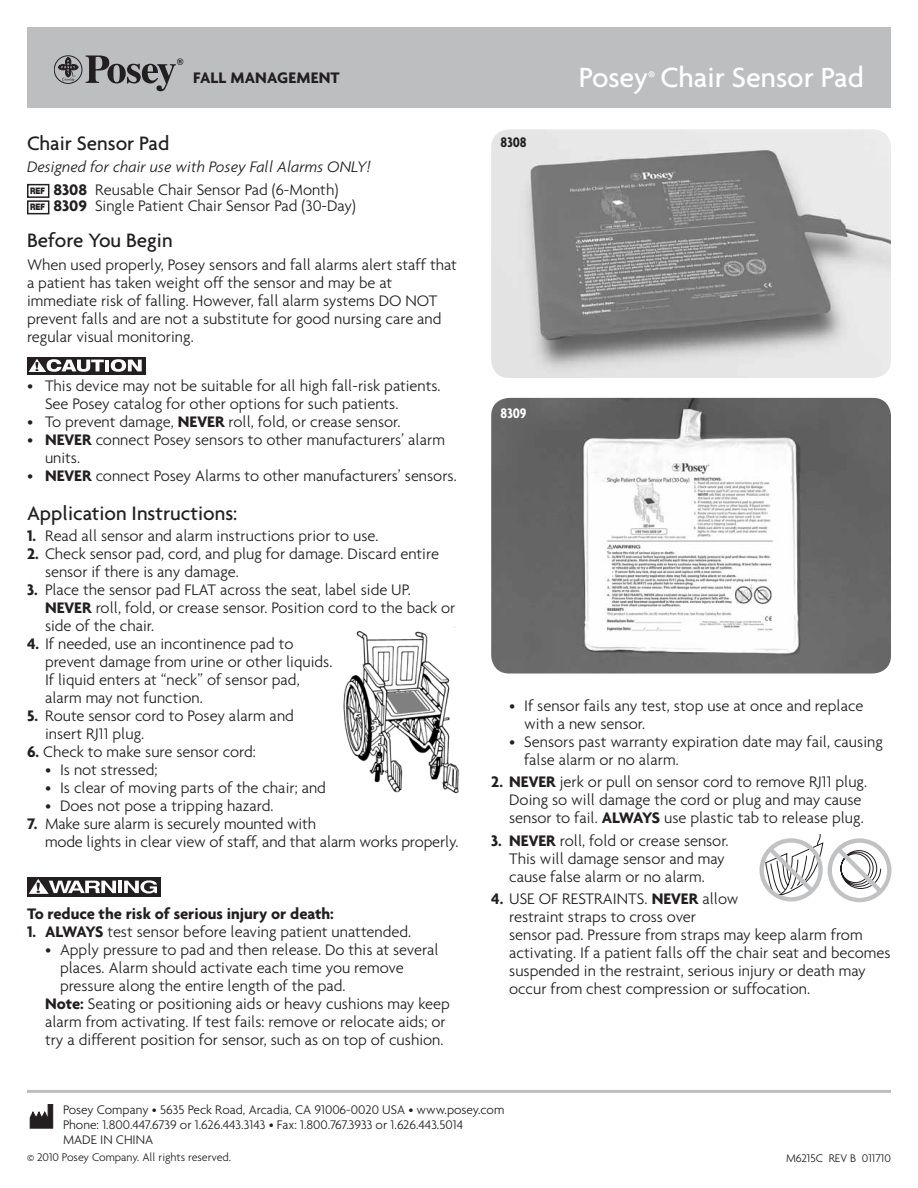
<style>
.page{position:relative;width:918px;height:1188px;background:#fff}
.page>*{position:absolute;margin:0;border:0;box-sizing:border-box;transform-origin:0 0}
.t1{font:500 30px "Agenda";color:#fff}
.t2{font:500 21px "Agenda";color:#231f20}
.t3{font:300 16.5px/18px "Agenda";color:#231f20}
.t4{font:italic 300 16.5px/22.5px "Agenda";color:#231f20}
.t5{font:700 16.5px "Agenda";color:#231f20}
.t6{font:700 condensed 15px "Agenda";color:#231f20}
.t7{font:700 condensed 15px "Agenda";color:#fff}
.t8{font:300 13.5px/15px "Agenda";color:#231f20}
.t9{font:300 12px "Agenda";color:#231f20}
.s1{font-family:"Helvetica Neue";font-weight:900;font-style:normal;font-size:9px}
.s2{font-weight:700;font-style:normal}
.s3{font-style:normal}
.s4{font-family:"Helvetica Neue";font-weight:900;font-size:9px}
.s5{font-weight:700}
</style>
<div class="page">
<svg style="left:29px;top:1104px;width:25px;height:25px"></svg>
<div style="left:27px;top:184px;width:22px;height:14px;border:2px solid #231f20"></div>
<div style="left:27px;top:200px;width:22px;height:14px;border:2px solid #231f20"></div>
<div style="left:27px;top:357px;width:118px;height:17px;background:#231f20"></div>
<svg style="left:29px;top:359px;width:75px;height:13px"></svg>
<hr style="left:105px;top:360px;width:4px;height:11px;background:#fff">
<svg style="left:111px;top:359px;width:31px;height:13px"></svg>
<img style="left:491px;top:398px;width:400px;height:276px">
<img style="left:491px;top:129px;width:400px;height:249px">
<img style="left:343px;top:627px;width:116px;height:167px">
<div style="left:27px;top:877px;width:133px;height:19px;background:#231f20"></div>
<hr style="left:118px;top:881px;width:4px;height:12px;background:#fff">
<svg style="left:124px;top:880px;width:33px;height:14px"></svg>
<svg style="left:29px;top:879px;width:87px;height:15px"></svg>
<svg style="left:759px;top:834px;width:132px;height:68px"></svg>
<div style="left:27px;top:27px;width:864px;height:81px;background:#bcbec0"></div>
<svg style="left:86px;top:56px;width:97px;height:35px"></svg>
<svg style="left:58px;top:57px;width:21px;height:25px"></svg>
<div style="left:54px;top:56px;width:28px;height:28px;border:1px solid #231f20;border-radius:50%"></div>
<hr style="left:27px;top:1090px;width:864px;height:3px;background:#bcbec0">
<p class="t5" style="left:193px;top:68px;width:148px">FALL MANAGEMENT</p>
<h1 class="t1" style="left:579px;top:59px;width:287px">Posey<sup>®</sup> Chair Sensor Pad</h1>
<p class="t2" style="left:27px;top:130px;width:144px">Chair Sensor Pad</p>
<p class="t4" style="left:27px;top:156px;width:345px">Designed for chair use with Posey Fall Alarms ONLY!<br><span class="s1">REF</span> <span class="s2">8308</span> <span class="s3">Reusable Chair Sensor Pad (6-Month)</span></p>
<p class="t3" style="left:30px;top:197px;width:327px"><span class="s4">REF</span> <span class="s5">8309</span> Single Patient Chair Sensor Pad (30-Day)</p>
<p class="t2" style="left:27px;top:228px;width:147px">Before You Begin</p>
<p class="t3" style="left:27px;top:255px;width:431px">When used properly, Posey sensors and fall alarms alert staff that a patient has taken weight off the sensor and may be at immediate risk of falling. However, fall alarm systems DO NOT prevent falls and are not a substitute for good nursing care and regular visual monitoring.</p>
<p class="t3" style="left:45px;top:377px;width:397px;text-indent:-18px">• This device may not be suitable for all high fall-risk patients.<br>See Posey catalog for other options for such patients.</p>
<p class="t3" style="left:27px;top:413px;width:375px">• To prevent damage, <span class="s5">NEVER</span> roll, fold, or crease sensor.</p>
<p class="t3" style="left:45px;top:431px;width:402px;text-indent:-18px">• <span class="s5">NEVER</span> connect Posey sensors to other manufacturers’ alarm units.</p>
<p class="t3" style="left:27px;top:467px;width:431px">• <span class="s5">NEVER</span> connect Posey Alarms to other manufacturers’ sensors.</p>
<p class="t2" style="left:27px;top:501px;width:212px">Application Instructions:</p>
<p class="t3" style="left:27px;top:527px;width:353px"><span class="s5">1.</span> Read all sensor and alarm instructions prior to use.</p>
<p class="t3" style="left:45px;top:545px;width:396px;text-indent:-18px"><span class="s5">2.</span> Check sensor pad, cord, and plug for damage. Discard entire sensor if there is any damage.</p>
<p class="t3" style="left:45px;top:581px;width:412px;text-indent:-18px"><span class="s5">3.</span> Place the sensor pad FLAT across the seat, label side UP.<br><span class="s5">NEVER</span> roll, fold, or crease sensor. Position cord to the back or side of the chair.</p>
<p class="t3" style="left:45px;top:635px;width:289px;text-indent:-18px"><span class="s5">4.</span> If needed, use an incontinence pad to prevent damage from urine or other liquids.<br>If liquid enters at “neck” of sensor pad, alarm may not function.</p>
<p class="t3" style="left:45px;top:707px;width:250px;text-indent:-18px"><span class="s5">5.</span> Route sensor cord to Posey alarm and insert RJ11 plug.</p>
<p class="t3" style="left:27px;top:743px;width:231px"><span class="s5">6.</span> Check to make sure sensor cord:</p>
<p class="t3" style="left:45px;top:761px;width:114px">• Is not stressed;</p>
<p class="t3" style="left:45px;top:779px;width:283px">• Is clear of moving parts of the chair; and</p>
<p class="t3" style="left:45px;top:797px;width:230px">• Does not pose a tripping hazard.</p>
<p class="t3" style="left:45px;top:815px;width:415px;text-indent:-18px"><span class="s5">7.</span> Make sure alarm is securely mounted with<br>mode lights in clear view of staff, and that alarm works properly.</p>
<p class="t5" style="left:27px;top:904px;width:308px">To reduce the risk of serious injury or death:</p>
<p class="t3" style="left:27px;top:923px;width:386px"><span class="s5">1. ALWAYS</span> test sensor before leaving patient unattended.</p>
<p class="t3" style="left:45px;top:941px;width:395px">• Apply pressure to pad and then release. Do this at several</p>
<p class="t3" style="left:60px;top:959px;width:345px">places. Alarm should activate each time you remove</p>
<p class="t3" style="left:60px;top:977px;width:287px">pressure along the entire length of the pad.</p>
<p class="t3" style="left:45px;top:995px;width:406px"><span class="s5">Note:</span> Seating or positioning aids or heavy cushions may keep</p>
<p class="t3" style="left:45px;top:1013px;width:402px">alarm from activating. If test fails: remove or relocate aids; or</p>
<p class="t3" style="left:45px;top:1031px;width:400px">try a different position for sensor, such as on top of cushion.</p>
<p class="t6" style="left:501px;top:134px;width:28px">8308</p>
<p class="t7" style="left:501px;top:405px;width:28px">8309</p>
<p class="t3" style="left:524px;top:696px;width:341px;text-indent:-15px">• If sensor fails any test, stop use at once and replace with a new sensor.</p>
<p class="t3" style="left:524px;top:732px;width:360px;text-indent:-15px">• Sensors past warranty expiration date may fail, causing false alarm or no alarm.</p>
<p class="t3" style="left:509px;top:773px;width:360px;text-indent:-18px"><span class="s5">2. NEVER</span> jerk or pull on sensor cord to remove RJ11 plug.<br>Doing so will damage the cord or plug and may cause sensor to fail. <span class="s5">ALWAYS</span> use plastic tab to release plug.</p>
<p class="t3" style="left:509px;top:831px;width:221px;text-indent:-18px"><span class="s5">3. NEVER</span> roll, fold or crease sensor.<br>This will damage sensor and may cause false alarm or no alarm.</p>
<p class="t3" style="left:509px;top:890px;width:383px;text-indent:-18px"><span class="s5">4.</span> USE OF RESTRAINTS. <span class="s5">NEVER</span> allow<br>restraint straps to cross over<br>sensor pad. Pressure from straps may keep alarm from activating. If a patient falls off the chair seat and becomes suspended in the restraint, serious injury or death may occur from chest compression or suffocation.</p>
<p class="t8" style="left:63px;top:1102px;width:443px">Posey Company • 5635 Peck Road, Arcadia, CA 91006-0020 USA • www.posey.com<br>Phone: 1.800.447.6739 or 1.626.443.3143 • Fax: 1.800.767.3933 or 1.626.443.5014<br>Made</p>
<p class="t8" style="left:100px;top:1132px;width:32px">IN China</p>
<p class="t9" style="left:27px;top:1150px;width:206px">© 2010 Posey Company. All rights reserved.</p>
<p class="t9" style="left:786px;top:1151px;width:106px">M6215C REV B 011710</p>
</div>
